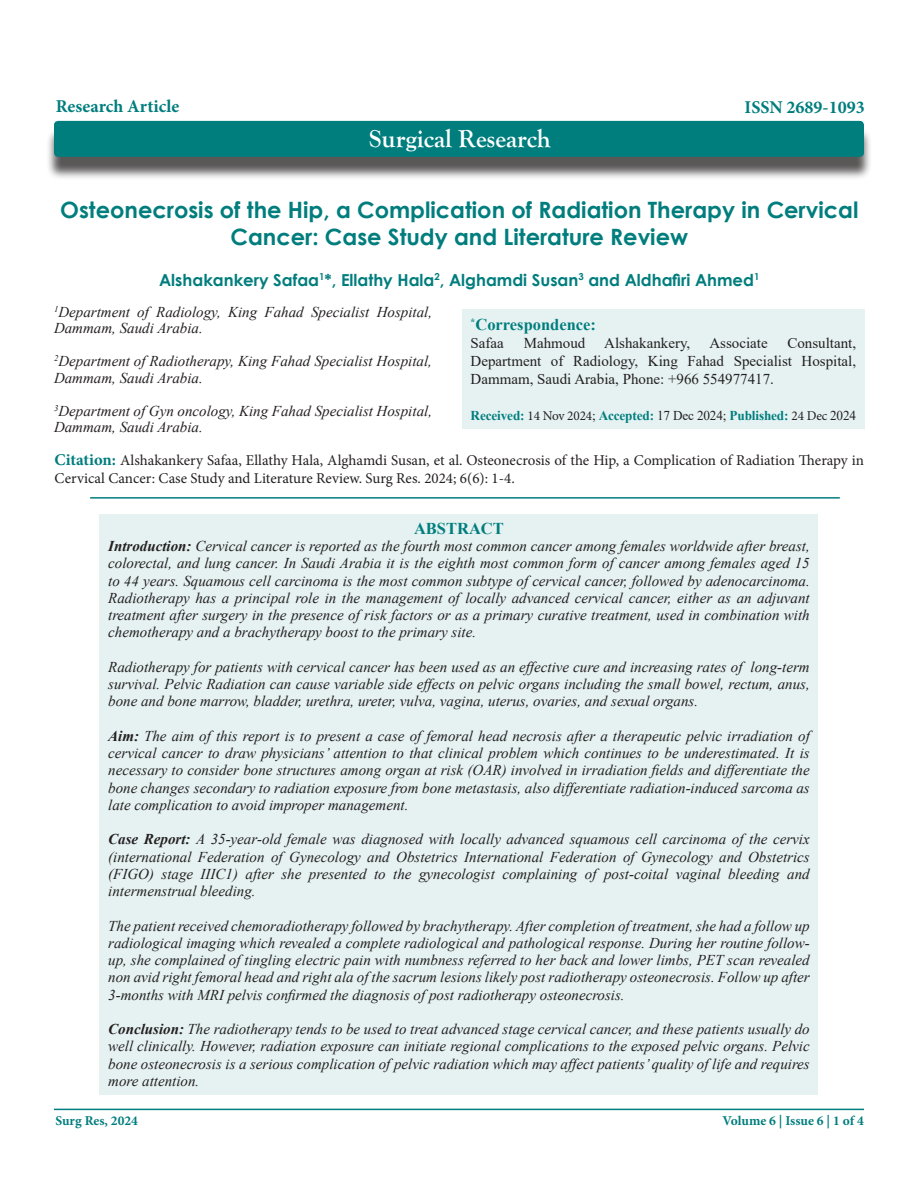
<style>
.page{position:relative;width:918px;height:1188px;background:#fff}
.page>*{position:absolute;margin:0;border:0;box-sizing:border-box;transform-origin:0 0}
.t1{font:700 25.5px "Goudy Old Style T";color:#fff}
.t2{font:700 22.5px/27px "Century Gothic";color:#007d7d;text-align:center}
.t3{font:700 18px "Minion Pro";color:#007d7d}
.t4{font:700 16.5px "Century Gothic";color:#007d7d}
.t5{font:700 16.5px "Times New Roman";color:#007d7d}
.t6{font:italic 15px/17.2px "Times New Roman";color:#231f20;text-align:justify}
.t7{font:15px/18px "Minion Pro";color:#231f20}
.t8{font:15px/18px "Times New Roman";color:#231f20;text-align:justify}
.t9{font:700 13.5px "Times New Roman";letter-spacing:-.01em;color:#007d7d}
.t10{font:700 13.5px "Minion Pro";color:#007d7d}
.s1{font-family:"Minion Pro";font-weight:400;color:#231f20}
.s2{font-weight:400;color:#231f20}
.s3{font-weight:700;font-size:16.5px;color:#007d7d}
.s4{font-weight:700}
</style>
<div class="page">
<hr style="left:54px;top:1109px;width:810px;height:1px;background:#007d7d">
<div style="left:46px;top:128px;width:826px;height:52px;background:#231f20;opacity:.75"></div>
<div style="left:54px;top:121px;width:810px;height:36px;background:#007d7d;border-radius:4px"></div>
<hr style="left:90px;top:497px;width:750px;height:2px;background:#007d7d">
<div style="left:100px;top:514px;width:718px;height:580px;background:#e6f2f2"></div>
<div style="left:462px;top:310px;width:403px;height:119px;background:#e6f2f2"></div>
<p class="t3" style="left:56px;top:93px;width:125px">Research Article</p>
<p class="t3" style="left:745px;top:95px;width:122px">ISSN 2689-1093</p>
<p class="t1" style="left:369px;top:124px;width:183px">Surgical Research</p>
<p class="t2" style="left:60px;top:195px;width:800px">Osteonecrosis of the Hip, a Complication of Radiation Therapy in Cervical<br>Cancer: Case Study and Literature Review</p>
<p class="t4" style="left:159px;top:267px;width:602px">Alshakankery Safaa<sup>1</sup>*, Ellathy Hala<sup>2</sup>, Alghamdi Susan<sup>3</sup> and Aldhafiri Ahmed<sup>1</sup></p>
<p class="t6" style="left:54px;top:303px;width:380px;line-height:16.5px"><sup>1</sup>Department of Radiology, King Fahad Specialist Hospital,<br>Dammam, Saudi Arabia.</p>
<p class="t6" style="left:54px;top:352px;width:380px;line-height:16.5px"><sup>2</sup>Department of Radiotherapy, King Fahad Specialist Hospital,<br>Dammam, Saudi Arabia.</p>
<p class="t6" style="left:54px;top:402px;width:380px;line-height:16.5px"><sup>3</sup>Department of Gyn oncology, King Fahad Specialist Hospital,<br>Dammam, Saudi Arabia.</p>
<p class="t5" style="left:471px;top:313px;width:127px"><sup>*</sup>Correspondence:</p>
<p class="t8" style="left:471px;top:334px;width:35px">Safaa</p>
<p class="t8" style="left:524px;top:334px;width:63px">Mahmoud</p>
<p class="t8" style="left:604px;top:334px;width:88px">Alshakankery,</p>
<p class="t8" style="left:709px;top:334px;width:60px">Associate</p>
<p class="t8" style="left:471px;top:334px;width:387px;text-indent:317px">Consultant, Department of Radiology, King Fahad Specialist Hospital, Dammam, Saudi Arabia, Phone: +966 554977417.</p>
<p class="t9" style="left:471px;top:406px;width:387px">Received: <span class="s1">14 Nov 2024</span><span class="s2">;</span> Accepted: <span class="s2">17 Dec 2024;</span> Published: <span class="s1">24 Dec</span> <span class="s2">2024</span></p>
<p class="t7" style="left:55px;top:452px;width:811px"><span class="s3">Citation:</span> Alshakankery Safaa, Ellathy Hala, Alghamdi Susan, et al. Osteonecrosis of the Hip, a Complication of Radiation Therapy in<br>Cervical Cancer: Case Study and Literature Review. Surg Res. 2024; 6(6): 1-4.</p>
<p class="t5" style="left:414px;top:517px;width:91px">ABSTRACT</p>
<p class="t6" style="left:108px;top:537px;width:703px"><span class="s4">Introduction:</span> Cervical cancer is reported as the fourth most common cancer among females worldwide after breast, colorectal, and lung cancer. In Saudi Arabia it is the eighth most common form of cancer among females aged 15 to 44 years. Squamous cell carcinoma is the most common subtype of cervical cancer, followed by adenocarcinoma.<br>Radiotherapy has a principal role in the management of locally advanced cervical cancer, either as an adjuvant treatment after surgery in the presence of risk factors or as a primary curative treatment, used in combination with chemotherapy and a brachytherapy boost to the primary site.</p>
<p class="t6" style="left:108px;top:658px;width:703px">Radiotherapy for patients with cervical cancer has been used as an effective cure and increasing rates of long-term survival. Pelvic Radiation can cause variable side effects on pelvic organs including the small bowel, rectum, anus, bone and bone marrow, bladder, urethra, ureter, vulva, vagina, uterus, ovaries, and sexual organs.</p>
<p class="t6" style="left:108px;top:727px;width:703px"><span class="s4">Aim:</span> The aim of this report is to present a case of femoral head necrosis after a therapeutic pelvic irradiation of cervical cancer to draw physicians’ attention to that clinical problem which continues to be underestimated. It is necessary to consider bone structures among organ at risk (OAR) involved in irradiation fields and differentiate the bone changes secondary to radiation exposure from bone metastasis, also differentiate radiation-induced sarcoma as late complication to avoid improper management.</p>
<p class="t6" style="left:108px;top:830px;width:703px"><span class="s4">Case Report:</span> A 35-year-old female was diagnosed with locally advanced squamous cell carcinoma of the cervix (international Federation of Gynecology and Obstetrics International Federation of Gynecology and Obstetrics (FIGO) stage IIIC1) after she presented to the gynecologist complaining of post-coital vaginal bleeding and intermenstrual bleeding.</p>
<p class="t6" style="left:108px;top:917px;width:703px">The patient received chemoradiotherapy followed by brachytherapy. After completion of treatment, she had a follow up radiological imaging which revealed a complete radiological and pathological response. During her routine follow&shy;up, she complained of tingling electric pain with numbness referred to her back and lower limbs, PET scan revealed non avid right femoral head and right ala of the sacrum lesions likely post radiotherapy osteonecrosis. Follow up after 3-months with MRI pelvis confirmed the diagnosis of post radiotherapy osteonecrosis.</p>
<p class="t6" style="left:108px;top:1020px;width:703px"><span class="s4">Conclusion:</span> The radiotherapy tends to be used to treat advanced stage cervical cancer, and these patients usually do well clinically. However, radiation exposure can initiate regional complications to the exposed pelvic organs. Pelvic bone osteonecrosis is a serious complication of pelvic radiation which may affect patients’ quality of life and requires more attention.</p>
<p class="t10" style="left:55px;top:1111px;width:84px">Surg Res, 2024</p>
<p class="t10" style="left:722px;top:1112px;width:143px">Volume 6 | Issue 6 | 1 of 4</p>
</div>
